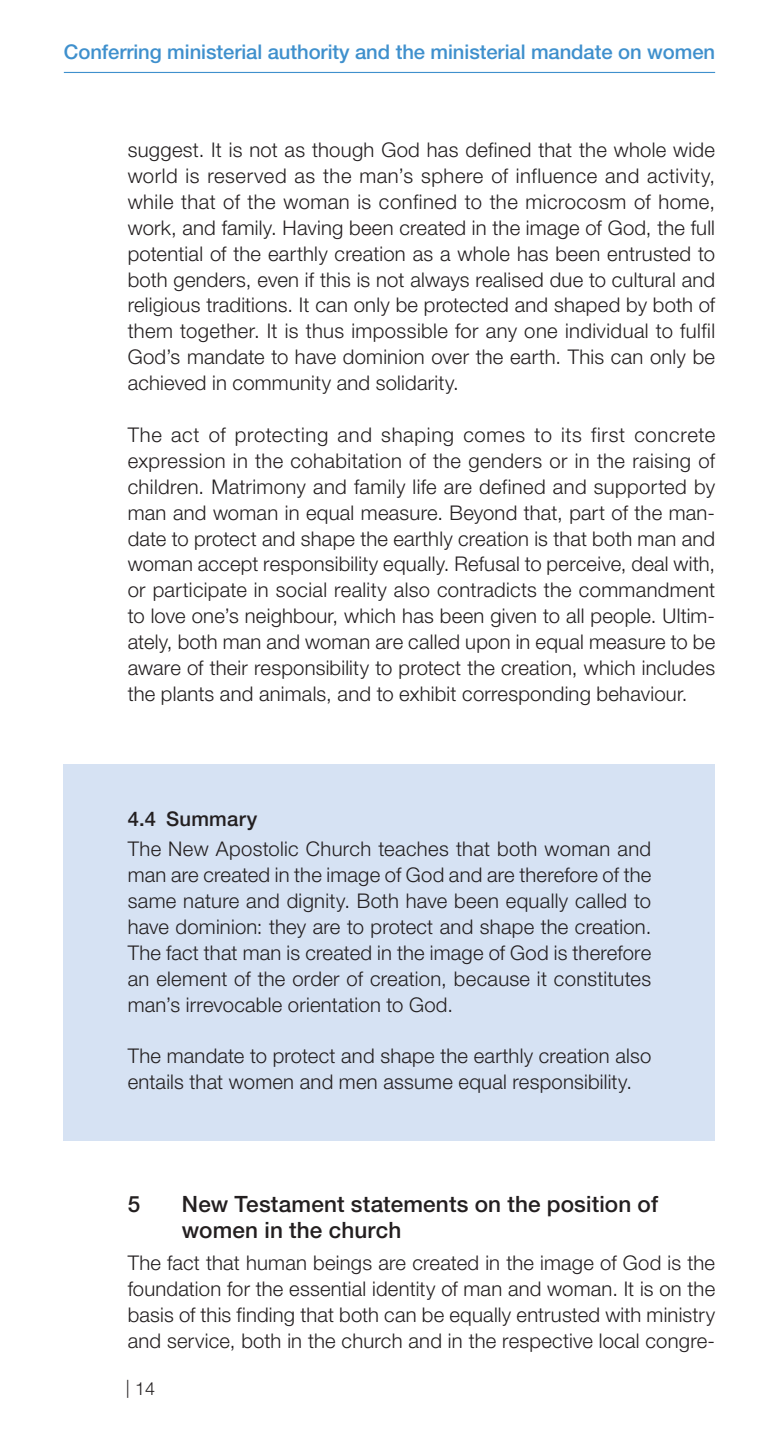
<style>
.page{position:relative;width:779px;height:1436px;background:#fff}
.page>*{position:absolute;margin:0;border:0;box-sizing:border-box;transform-origin:0 0}
.t1{font:500 22.5px/25.9px "Helvetica Neue LTW1 G";letter-spacing:.005em;color:#231f20}
.t2{font:300 20.25px/25.9px "Helvetica Neue LTW1 G";letter-spacing:.01em;color:#231f20;text-align:justify}
.t3{font:500 20.25px "Helvetica Neue LTW1 G";letter-spacing:-.005em;color:#3f90cd}
.t4{font:500 20.25px "Helvetica Neue LTW1 G";letter-spacing:.015em;color:#231f20}
.t5{font:300 18px "Helvetica Neue LTW1 G";color:#231f20}
</style>
<div class="page">
<div style="left:64px;top:764px;width:650px;height:376px;background:#d6e2f3"></div>
<hr style="left:64px;top:72px;width:650px;height:1px;background:#3f90cd">
<p class="t3" style="left:64px;top:40px;width:652px">Conferring ministerial authority and the ministerial mandate on women</p>
<p class="t2" style="left:128px;top:137px;width:588px">suggest. It is not as though God has defined that the whole wide world is reserved as the man’s sphere of influence and activity, while that of the woman is confined to the microcosm of home, work, and family. Having been created in the image of God, the full potential of the earthly creation as a whole has been entrusted to both genders, even if this is not always realised due to cultural and religious traditions. It can only be protected and shaped by both of them together. It is thus impossible for any one individual to fulfil God’s mandate to have dominion over the earth. This can only be achieved in community and solidarity.</p>
<p class="t2" style="left:128px;top:421px;width:588px">The act of protecting and shaping comes to its first concrete expression in the cohabitation of the genders or in the raising of children. Matrimony and family life are defined and supported by man and woman in equal measure. Beyond that, part of the man&shy;date to protect and shape the earthly creation is that both man and woman accept responsibility equally. Refusal to perceive, deal with, or participate in social reality also contradicts the commandment to love one’s neighbour, which has been given to all people. Ultim&shy;ately, both man and woman are called upon in equal measure to be aware of their responsibility to protect the creation, which includes the plants and animals, and to exhibit corresponding behaviour.</p>
<p class="t4" style="left:128px;top:806px;width:131px">4.4 Summary</p>
<p class="t2" style="left:128px;top:836px;width:525px">The New Apostolic Church teaches that both woman and man are created in the image of God and are therefore of the same nature and dignity. Both have been equally called to have dominion: they are to protect and shape the creation.<br>The fact that man is created in the image of God is therefore an element of the order of creation, because it constitutes man’s irrevocable orientation to God.</p>
<p class="t2" style="left:128px;top:1043px;width:524px">The mandate to protect and shape the earthly creation also entails that women and men assume equal responsibility.</p>
<p class="t1" style="left:128px;top:1190px;width:14px">5</p>
<p class="t1" style="left:182px;top:1190px;width:477px">New Testament statements on the position of women in the church</p>
<p class="t2" style="left:128px;top:1249px;width:588px">The fact that human beings are created in the image of God is the foundation for the essential identity of man and woman. It is on the basis of this finding that both can be equally entrusted with ministry and service, both in the church and in the respective local congre-</p>
<p class="t5" style="left:126px;top:1376px;width:31px">| 14</p>
</div>
